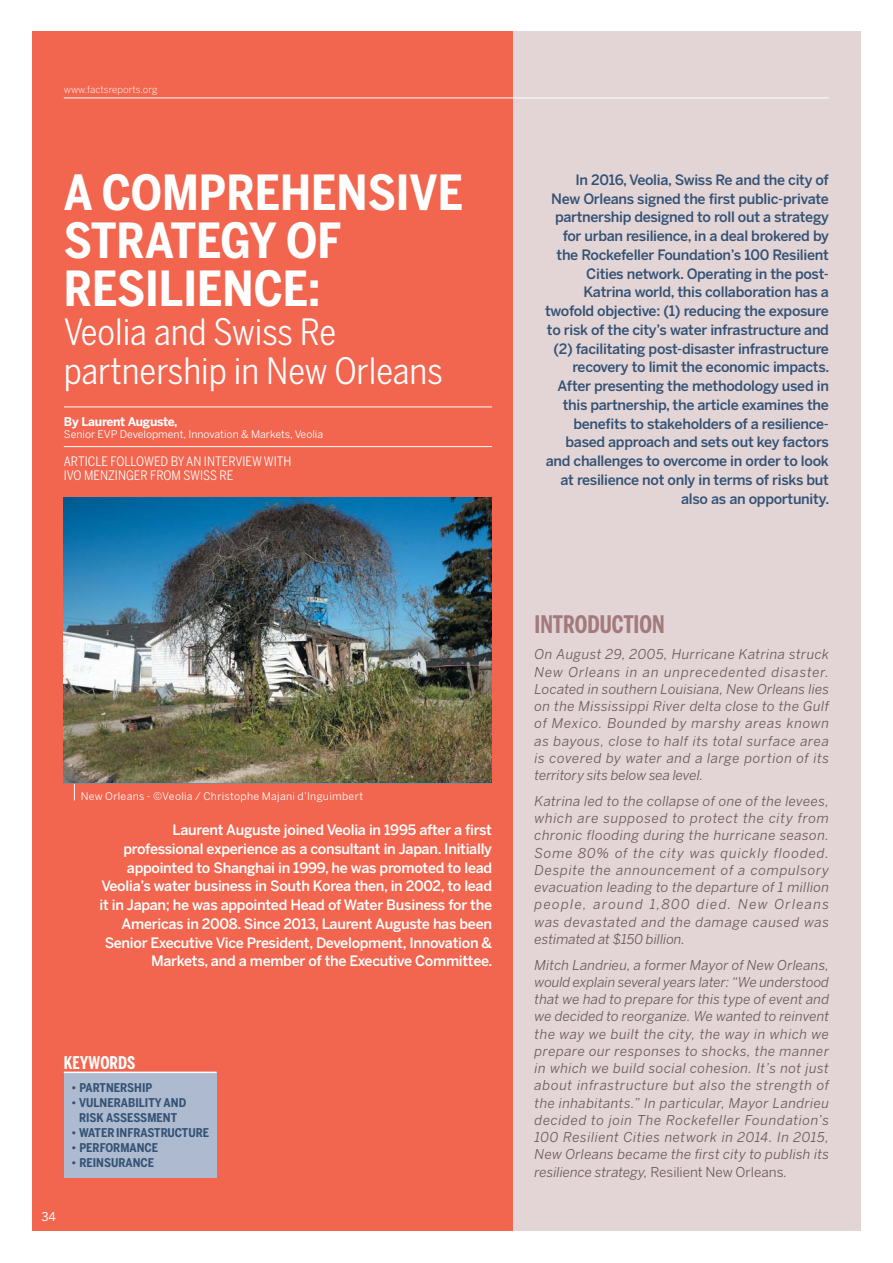
<style>
.page{position:relative;width:893px;height:1263px;background:#fff}
.page>*{position:absolute;margin:0;border:0;box-sizing:border-box;transform-origin:0 0}
.t1{font:700 48px/48px "Benton Sans Cond";color:#fff}
.t2{font:36px/39px "Benton Sans Cond";color:#fff}
.t3{font:700 24px "Benton Sans Comp";color:#a37a7c}
.t4{font:700 17.4px "Benton Sans Comp";letter-spacing:.01em;color:#fff}
.t5{font:500 14.25px/18.8px "Benton Sans";letter-spacing:-.02em;color:#345275;text-align:right}
.t6{font:500 14.25px/18.8px "Benton Sans";letter-spacing:-.02em;color:#fff;text-align:right}
.t7{font:italic 13.5px/17.2px "Benton Sans";letter-spacing:.01em;color:#6b585e;text-align:justify}
.t8{font:12.9px/14.1px "Benton Sans Cond";color:#fff}
.t9{font:700 12px/15px "Benton Sans Cond";color:#345275;text-align:center}
.t10{font:700 12px "Benton Sans";letter-spacing:-.025em;color:#fff}
.t11{font:12px "Benton Sans";color:#fff}
.t12{font:10.5px "Benton Sans";letter-spacing:.03em;color:#fff}
.t13{font:10.5px "Benton Sans";color:#fff}
.t14{font:300 9.75px "Benton Sans";color:#fff}
.s1{font-style:normal}
</style>
<div class="page">
<div style="left:32px;top:32px;width:481px;height:1199px;background:#f26650"></div>
<div style="left:513px;top:32px;width:348px;height:1199px;background:#e3d5d6"></div>
<svg style="left:73px;top:783px;width:3px;height:17px"></svg>
<div style="left:64px;top:1073px;width:153px;height:105px;background:#adbacf"></div>
<hr style="left:64px;top:1071px;width:153px;height:2px;background:#fff">
<hr style="left:64px;top:406px;width:428px;height:1px;background:#fff">
<hr style="left:64px;top:446px;width:428px;height:1px;background:#fff">
<img style="left:64px;top:497px;width:427px;height:286px">
<hr style="left:64px;top:98px;width:765px;height:1px;background:#fff">
<p class="t14" style="left:64px;top:85px;width:95px">www.factsreports.org</p>
<h1 class="t1" style="left:64px;top:173px;width:401px">A COMPREHENSIVE<br>STRATEGY OF<br>RESILIENCE:</h1>
<h2 class="t2" style="left:64px;top:316px;width:381px">Veolia and Swiss Re partnership in New Orleans</h2>
<p class="t10" style="left:64px;top:417px;width:115px">By Laurent Auguste,</p>
<p class="t13" style="left:64px;top:430px;width:261px">Senior EVP Development, Innovation &amp; Markets, Veolia</p>
<p class="t8" style="left:64px;top:455px;width:229px">ARTICLE FOLLOWED BY AN INTERVIEW WITH<br>IVO MENZINGER FROM SWISS RE</p>
<p class="t5" style="left:545px;top:172px;width:286px">In 2016, Veolia, Swiss Re and the city of New Orleans signed the first public-private partnership designed to roll out a strategy for urban resilience, in a deal brokered by the Rockefeller Foundation’s 100 Resilient Cities network. Operating in the post-Katrina world, this collaboration has a twofold objective: (1) reducing the exposure to risk of the city’s water infrastructure and (2) facilitating post-disaster infrastructure recovery to limit the economic impacts.<br>After presenting the methodology used in this partnership, the article examines the benefits to stakeholders of a resilience&shy;based approach and sets out key factors and challenges to overcome in order to look at resilience not only in terms of risks but also as an opportunity.</p>
<p class="t12" style="left:81px;top:793px;width:284px">New Orleans - ©Veolia / Christophe Majani d’Inguimbert</p>
<p class="t6" style="left:99px;top:822px;width:395px">Laurent Auguste joined Veolia in 1995 after a first professional experience as a consultant in Japan. Initially appointed to Shanghai in 1999, he was promoted to lead Veolia’s water business in South Korea then, in 2002, to lead it in Japan; he was appointed Head of Water Business for the Americas in 2008. Since 2013, Laurent Auguste has been Senior Executive Vice President, Development, Innovation &amp; Markets, and a member of the Executive Committee.</p>
<p class="t4" style="left:64px;top:1056px;width:73px">KEYWORDS</p>
<p class="t9" style="left:71px;top:1081px;width:83px">• PARTNERSHIP</p>
<p class="t9" style="left:71px;top:1096px;width:116px">• VULNERABILITY AND<br>RISK ASSESSMENT</p>
<p class="t9" style="left:71px;top:1126px;width:140px">• WATER INFRASTRUCTURE</p>
<p class="t9" style="left:71px;top:1141px;width:89px">• PERFORMANCE</p>
<p class="t9" style="left:71px;top:1156px;width:84px">• REINSURANCE</p>
<p class="t11" style="left:41px;top:1212px;width:16px">34</p>
<h3 class="t3" style="left:535px;top:616px;width:131px">INTRODUCTION</h3>
<p class="t7" style="left:535px;top:647px;width:296px">On August 29, 2005, Hurricane Katrina struck New Orleans in an unprecedented disaster.<br>Located in southern Louisiana, New Orleans lies on the Mississippi River delta close to the Gulf of Mexico. Bounded by marshy areas known as bayous, close to half its total surface area is covered by water and a large portion of its territory sits below sea level.</p>
<p class="t7" style="left:535px;top:793px;width:296px">Katrina led to the collapse of one of the levees, which are supposed to protect the city from chronic flooding during the hurricane season.<br>Some 80% of the city was quickly flooded.<br>Despite the announcement of a compulsory evacuation leading to the departure of 1 million people, around 1,800 died. New Orleans was devastated and the damage caused was estimated at $150 billion.</p>
<p class="t7" style="left:535px;top:957px;width:296px">Mitch Landrieu, a former Mayor of New Orleans, would explain several years later: “We understood that we had to prepare for this type of event and we decided to reorganize. We wanted to reinvent the way we built the city, the way in which we prepare our responses to shocks, the manner in which we build social cohesion. It’s not just about infrastructure but also the strength of the inhabitants.” In particular, Mayor Landrieu decided to join The Rockefeller Foundation’s 100 Resilient Cities network in 2014. In 2015, New Orleans became the first city to publish its resilience strategy, <span class="s1">Resilient New Orleans</span>.</p>
</div>
